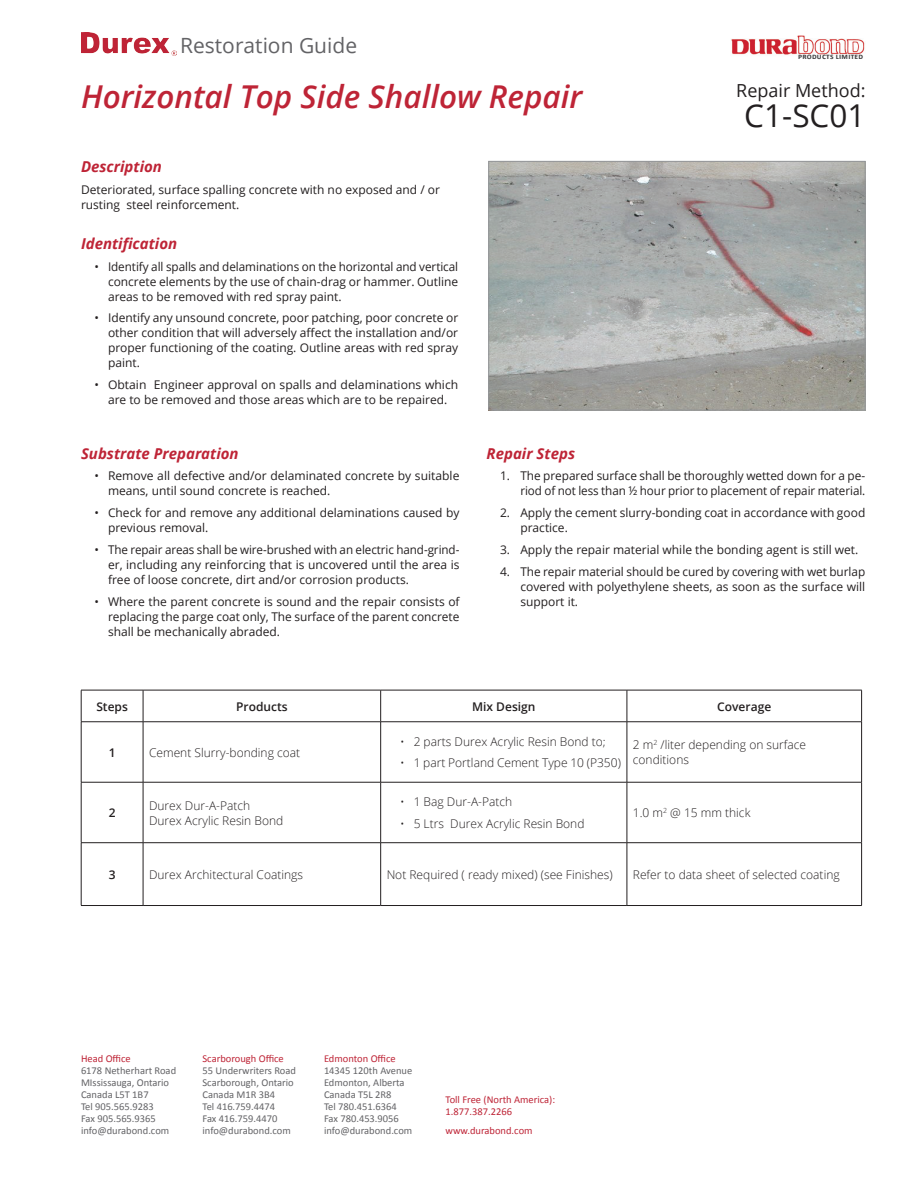
<style>
.page{position:relative;width:918px;height:1188px;background:#fff}
.page>*{position:absolute;margin:0;border:0;box-sizing:border-box;transform-origin:0 0}
.Subhead_-_Top{font:italic 600 31.5px "Open Sans";color:#be2436}
.t1{font:31.5px "Open Sans";color:#231f20}
.t2{font:21px "Open Sans";color:#636366}
.t3{font:18px "Open Sans";color:#231f20}
.List_Headings{font:italic 700 15px "Open Sans";color:#be2436}
.Descriptor{font:12px/15px "Open Sans";color:#231f20;text-align:justify}
.t4{font:300 12px/15px "Open Sans";color:#231f20}
.t5{font:600 12px "Open Sans";color:#231f20}
.t6{font:10.5px/12px "Calibri";color:#636366}
.t7{font:10.5px/12px "Calibri";color:#be2436}
.t8{font:700 8.25px "Calibri";letter-spacing:.03em;color:#3e3e3f}
</style>
<div class="page">
<img style="left:81px;top:33px;width:95px;height:23px">
<img style="left:731px;top:36px;width:134px;height:19px">
<hr style="left:81px;top:690px;width:62px;height:1px;background:#231f20">
<hr style="left:81px;top:690px;width:1px;height:32px;background:#231f20">
<hr style="left:143px;top:690px;width:238px;height:1px;background:#231f20">
<hr style="left:143px;top:690px;width:1px;height:32px;background:#231f20">
<hr style="left:381px;top:690px;width:246px;height:1px;background:#231f20">
<hr style="left:380px;top:690px;width:1px;height:32px;background:#231f20">
<hr style="left:627px;top:690px;width:235px;height:1px;background:#231f20">
<hr style="left:627px;top:690px;width:1px;height:32px;background:#231f20">
<hr style="left:861px;top:690px;width:1px;height:32px;background:#231f20">
<hr style="left:81px;top:721px;width:62px;height:1px;background:#231f20">
<hr style="left:81px;top:722px;width:1px;height:60px;background:#231f20">
<hr style="left:143px;top:721px;width:238px;height:1px;background:#231f20">
<hr style="left:143px;top:722px;width:1px;height:60px;background:#231f20">
<hr style="left:381px;top:721px;width:246px;height:1px;background:#231f20">
<hr style="left:380px;top:722px;width:1px;height:60px;background:#231f20">
<hr style="left:627px;top:721px;width:235px;height:1px;background:#231f20">
<hr style="left:627px;top:722px;width:1px;height:60px;background:#231f20">
<hr style="left:861px;top:722px;width:1px;height:60px;background:#231f20">
<hr style="left:81px;top:782px;width:62px;height:1px;background:#231f20">
<hr style="left:81px;top:782px;width:1px;height:61px;background:#231f20">
<hr style="left:143px;top:782px;width:238px;height:1px;background:#231f20">
<hr style="left:143px;top:782px;width:1px;height:61px;background:#231f20">
<hr style="left:381px;top:782px;width:246px;height:1px;background:#231f20">
<hr style="left:380px;top:782px;width:1px;height:61px;background:#231f20">
<hr style="left:627px;top:782px;width:235px;height:1px;background:#231f20">
<hr style="left:627px;top:782px;width:1px;height:61px;background:#231f20">
<hr style="left:861px;top:782px;width:1px;height:61px;background:#231f20">
<hr style="left:81px;top:842px;width:62px;height:1px;background:#231f20">
<hr style="left:81px;top:843px;width:1px;height:62px;background:#231f20">
<hr style="left:143px;top:842px;width:238px;height:1px;background:#231f20">
<hr style="left:143px;top:843px;width:1px;height:62px;background:#231f20">
<hr style="left:381px;top:842px;width:246px;height:1px;background:#231f20">
<hr style="left:380px;top:843px;width:1px;height:62px;background:#231f20">
<hr style="left:627px;top:842px;width:235px;height:1px;background:#231f20">
<hr style="left:627px;top:843px;width:1px;height:62px;background:#231f20">
<hr style="left:861px;top:843px;width:1px;height:62px;background:#231f20">
<hr style="left:81px;top:905px;width:62px;height:1px;background:#231f20">
<hr style="left:143px;top:905px;width:238px;height:1px;background:#231f20">
<hr style="left:381px;top:905px;width:246px;height:1px;background:#231f20">
<hr style="left:627px;top:905px;width:235px;height:1px;background:#231f20">
<img style="left:490px;top:163px;width:374px;height:245px">
<div style="left:488px;top:161px;width:378px;height:249px;border:1px solid #939598"></div>
<h2 class="t2" style="left:180px;top:31px;width:179px">Restoration Guide</h2>
<p class="t8" style="left:798px;top:51px;width:67px">products limited</p>
<p class="Subhead_-_Top" style="left:81px;top:75px;width:503px">Horizontal Top Side Shallow Repair</p>
<p class="t3" style="left:736px;top:79px;width:131px">Repair Method:</p>
<p class="t1" style="left:744px;top:94px;width:123px">C1-SC01</p>
<p class="List_Headings" style="left:81px;top:156px;width:82px">Description</p>
<p class="Descriptor" style="left:81px;top:182px;width:361px">Deteriorated, surface spalling concrete with no exposed and / or rusting steel reinforcement.</p>
<p class="List_Headings" style="left:81px;top:233px;width:98px">Identification</p>
<p class="Descriptor" style="left:108px;top:259px;width:352px;text-indent:-14px">• Identify all spalls and delaminations on the horizontal and vertical concrete elements by the use of chain-drag or hammer. Outline areas to be removed with red spray paint.</p>
<p class="Descriptor" style="left:108px;top:310px;width:352px;text-indent:-14px">• Identify any unsound concrete, poor patching, poor concrete or other condition that will adversely affect the installation and/or proper functioning of the coating. Outline areas with red spray paint.</p>
<p class="Descriptor" style="left:94px;top:377px;width:365px;text-align:center">• Obtain Engineer approval on spalls and delaminations which are to be removed and those areas which are to be repaired.</p>
<p class="List_Headings" style="left:81px;top:443px;width:159px">Substrate Preparation</p>
<p class="Descriptor" style="left:108px;top:468px;width:353px;text-indent:-14px">• Remove all defective and/or delaminated concrete by suitable means, until sound concrete is reached.</p>
<p class="Descriptor" style="left:108px;top:505px;width:353px;text-indent:-14px">• Check for and remove any additional delaminations caused by previous removal.</p>
<p class="Descriptor" style="left:108px;top:542px;width:353px;text-indent:-14px">• The repair areas shall be wire-brushed with an electric hand-grind&shy;er, including any reinforcing that is uncovered until the area is free of loose concrete, dirt and/or corrosion products.</p>
<p class="Descriptor" style="left:108px;top:593px;width:353px;text-indent:-14px">• Where the parent concrete is sound and the repair consists of replacing the parge coat only, The surface of the parent concrete shall be mechanically abraded.</p>
<p class="List_Headings" style="left:487px;top:443px;width:90px">Repair Steps</p>
<p class="Descriptor" style="left:500px;top:468px;width:367px;text-align:right">1. The prepared surface shall be thoroughly wetted down for a pe&shy;riod of not less than ½ hour prior to placement of repair material.</p>
<p class="Descriptor" style="left:520px;top:505px;width:346px;text-indent:-20px">2. Apply the cement slurry-bonding coat in accordance with good practice.</p>
<p class="Descriptor" style="left:500px;top:542px;width:360px">3. Apply the repair material while the bonding agent is still wet.</p>
<p class="Descriptor" style="left:520px;top:563px;width:346px;text-indent:-20px">4. The repair material should be cured by covering with wet burlap covered with polyethylene sheets, as soon as the surface will support it.</p>
<p class="t5" style="left:96px;top:698px;width:33px">Steps</p>
<p class="t5" style="left:236px;top:698px;width:53px">Products</p>
<p class="t5" style="left:472px;top:698px;width:65px">Mix Design</p>
<p class="t5" style="left:717px;top:698px;width:55px">Coverage</p>
<p class="t5" style="left:109px;top:744px;width:8px">1</p>
<p class="t4" style="left:149px;top:744px;width:153px">Cement Slurry-bonding coat</p>
<p class="t4" style="left:400px;top:734px;width:207px">• 2 parts Durex Acrylic Resin Bond to;</p>
<p class="t4" style="left:400px;top:755px;width:222px">• 1 part Portland Cement Type 10 (P350)</p>
<p class="t4" style="left:633px;top:737px;width:175px">2 m<sup>2</sup> /liter depending on surface conditions</p>
<p class="t5" style="left:109px;top:804px;width:8px">2</p>
<p class="t4" style="left:149px;top:797px;width:103px">Durex Dur-A-Patch</p>
<p class="t4" style="left:149px;top:812px;width:136px">Durex Acrylic Resin Bond</p>
<p class="t4" style="left:400px;top:794px;width:114px">• 1 Bag Dur-A-Patch</p>
<p class="t4" style="left:400px;top:816px;width:186px">• 5 Ltrs Durex Acrylic Resin Bond</p>
<p class="t4" style="left:633px;top:805px;width:119px">1.0 m<sup>2</sup> @ 15 mm thick</p>
<p class="t5" style="left:109px;top:866px;width:8px">3</p>
<p class="t4" style="left:149px;top:867px;width:156px">Durex Architectural Coatings</p>
<p class="t4" style="left:387px;top:867px;width:227px">Not Required ( ready mixed) (see Finishes)</p>
<p class="t4" style="left:633px;top:867px;width:208px">Refer to data sheet of selected coating</p>
<p class="t7" style="left:81px;top:1053px;width:51px">Head Office</p>
<p class="t6" style="left:81px;top:1065px;width:97px">6178 Netherhart Road<br>MIssissauga, Ontario<br>Canada L5T 1B7<br>Tel 905.565.9283<br>Fax 905.565.9365 info@durabond.com</p>
<p class="t7" style="left:202px;top:1053px;width:83px">Scarborough Office</p>
<p class="t6" style="left:202px;top:1065px;width:95px">55 Underwriters Road<br>Scarborough, Ontario<br>Canada M1R 3B4<br>Tel 416.759.4474<br>Fax 416.759.4470 info@durabond.com</p>
<p class="t7" style="left:324px;top:1053px;width:73px">Edmonton Office</p>
<p class="t6" style="left:324px;top:1065px;width:90px">14345 120th Avenue<br>Edmonton, Alberta<br>Canada T5L 2R8<br>Tel 780.451.6364<br>Fax 780.453.9056 info@durabond.com</p>
<p class="t7" style="left:446px;top:1094px;width:111px">Toll Free (North America):<br>1.877.387.2266</p>
<p class="t7" style="left:446px;top:1125px;width:89px">www.durabond.com</p>
</div>
